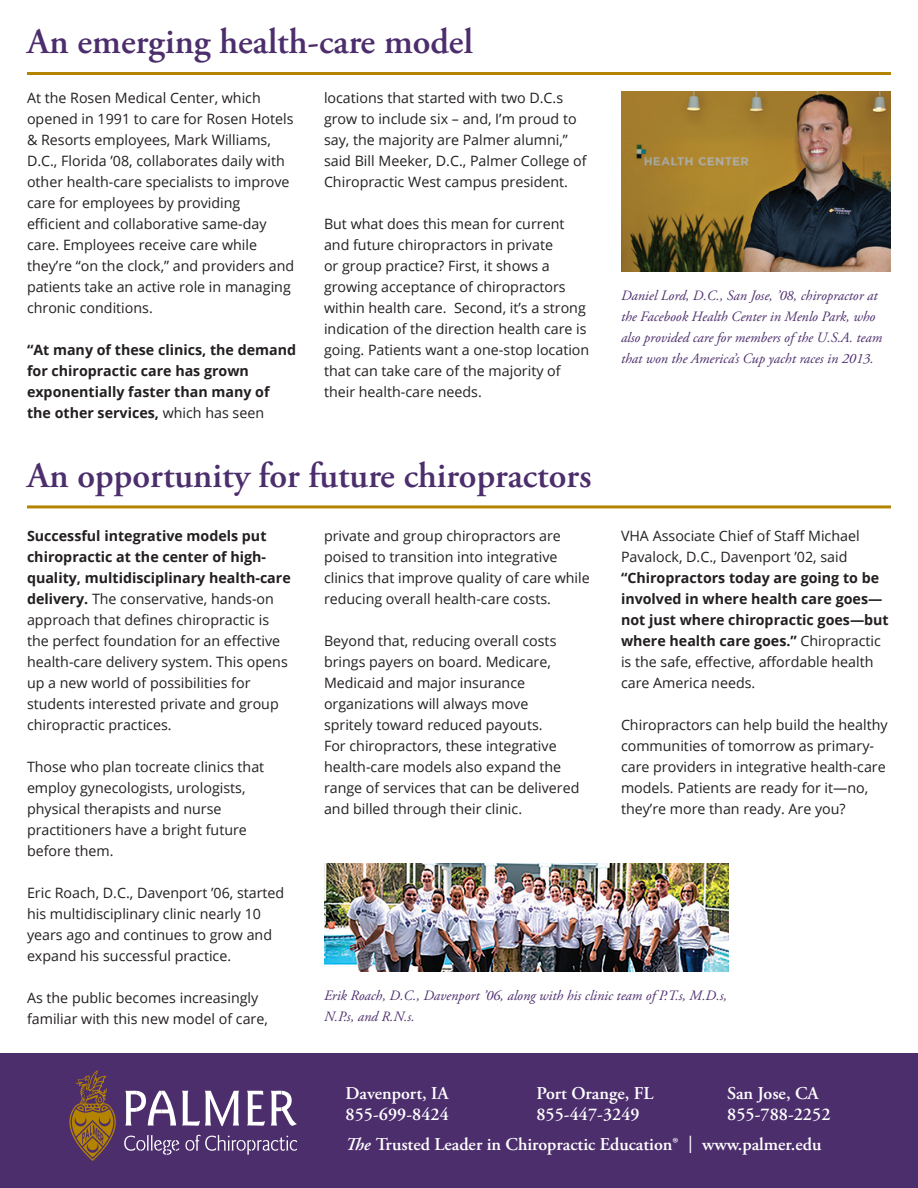
<style>
.page{position:relative;width:918px;height:1188px;background:#fff}
.page>*{position:absolute;margin:0;border:0;box-sizing:border-box;transform-origin:0 0}
.Heading_2{font:600 36px "Adobe Garamond Pro";color:#4d2e6d}
.Body{font:600 36px "Adobe Garamond Pro";color:#4d2e6d}
.Contact_Info{font:600 18px "Adobe Garamond Pro";color:#fff}
.Body-2{font:14.25px/21px "Open Sans";color:#231f20}
.t1{font:italic 14.25px/21px "Adobe Garamond Pro";color:#4d2e6d}
.Body-3{font:700 14.25px/21px "Open Sans";color:#231f20}
.s1{font-weight:400}
.s2{font-weight:700}
.s3{font-style:italic}
.s4{font-family:"Open Sans";font-weight:300;font-size:24px}
</style>
<div class="page">
<div style="left:0;top:1053px;width:918px;height:135px;background:#4d2e6d"></div>
<svg style="left:69px;top:1070px;width:228px;height:91px"></svg>
<hr style="left:27px;top:72px;width:864px;height:3px;background:#b48300">
<hr style="left:27px;top:505px;width:864px;height:3px;background:#b48300">
<img style="left:621px;top:92px;width:270px;height:179px">
<img style="left:324px;top:863px;width:405px;height:108px">
<p class="Body" style="left:27px;top:21px;width:448px">An emerging health-care model</p>
<p class="Body-2" style="left:27px;top:87px;width:268px">At the Rosen Medical Center, which opened in 1991 to care for Rosen Hotels &amp; Resorts employees, Mark Williams, D.C., Florida ’08, collaborates daily with other health-care specialists to improve care for employees by providing</p>
<p class="Body-2" style="left:27px;top:213px;width:269px">efficient and collaborative same-day care. Employees receive care while they’re “on the clock,” and providers and patients take an active role in managing chronic conditions.</p>
<p class="Body-3" style="left:27px;top:339px;width:271px">“At many of these clinics, the demand for chiropractic care has grown</p>
<p class="Body-3" style="left:27px;top:381px;width:244px">exponentially faster than many of</p>
<p class="Body-3" style="left:27px;top:402px;width:239px">the other services, <span class="s1">which has seen</span></p>
<p class="Body-2" style="left:324px;top:87px;width:264px">locations that started with two D.C.s grow to include six – and, I’m proud to say, the majority are Palmer alumni,” said Bill Meeker, D.C., Palmer College of</p>
<p class="Body-2" style="left:324px;top:171px;width:246px">Chiropractic West campus president.</p>
<p class="Body-2" style="left:324px;top:213px;width:242px">But what does this mean for current and future chiropractors in private</p>
<p class="Body-2" style="left:324px;top:255px;width:267px">or group practice? First, it shows a growing acceptance of chiropractors within health care. Second, it’s a strong indication of the direction health care is going. Patients want a one-stop location that can take care of the majority of their health-care needs.</p>
<p class="Heading_2" style="left:27px;top:455px;width:566px">An opportunity for future chiropractors</p>
<p class="t1" style="left:621px;top:286px;width:263px">Daniel Lord, D.C., San Jose, ’08, chiropractor at the Facebook Health Center in Menlo Park, who also provided care for members of the U.S.A. team that won the America’s Cup yacht races in 2013.</p>
<p class="Body-3" style="left:27px;top:525px;width:241px">Successful integrative models put</p>
<p class="Body-3" style="left:27px;top:546px;width:241px">chiropractic at the center of high-</p>
<p class="Body-2" style="left:27px;top:567px;width:265px"><span class="s2">quality, multidisciplinary health-care delivery.</span> The conservative, hands-on approach that defines chiropractic is the perfect foundation for an effective health-care delivery system. This opens up a new world of possibilities for students interested private and group</p>
<p class="Body-2" style="left:27px;top:714px;width:146px">chiropractic practices.</p>
<p class="Body-2" style="left:27px;top:756px;width:239px">Those who plan tocreate clinics that</p>
<p class="Body-2" style="left:27px;top:777px;width:220px">employ gynecologists, urologists,</p>
<p class="Body-2" style="left:27px;top:798px;width:196px">physical therapists and nurse</p>
<p class="Body-2" style="left:27px;top:819px;width:221px">practitioners have a bright future</p>
<p class="Body-2" style="left:27px;top:840px;width:88px">before them.</p>
<p class="Body-2" style="left:27px;top:882px;width:259px">Eric Roach, D.C., Davenport ’06, started his multidisciplinary clinic nearly 10 years ago and continues to grow and expand his successful practice.</p>
<p class="Body-2" style="left:27px;top:987px;width:233px">As the public becomes increasingly</p>
<p class="Body-2" style="left:27px;top:1008px;width:242px">familiar with this new model of care,</p>
<p class="Body-2" style="left:324px;top:525px;width:238px">private and group chiropractors are poised to transition into integrative</p>
<p class="Body-2" style="left:324px;top:567px;width:267px">clinics that improve quality of care while reducing overall health-care costs.</p>
<p class="Body-2" style="left:324px;top:630px;width:234px">Beyond that, reducing overall costs brings payers on board. Medicare,</p>
<p class="Body-2" style="left:324px;top:672px;width:206px">Medicaid and major insurance organizations will always move</p>
<p class="Body-2" style="left:324px;top:714px;width:220px">spritely toward reduced payouts.</p>
<p class="Body-2" style="left:324px;top:735px;width:257px">For chiropractors, these integrative health-care models also expand the range of services that can be delivered and billed through their clinic.</p>
<p class="Body-2" style="left:621px;top:525px;width:269px">VHA Associate Chief of Staff Michael Pavalock, D.C., Davenport ’02, said <span class="s2">“Chiropractors today are going to be involved in where health care goes— not just where chiropractic goes—but where health care goes.”</span> Chiropractic is the safe, effective, affordable health care America needs.</p>
<p class="Body-2" style="left:621px;top:714px;width:268px">Chiropractors can help build the healthy communities of tomorrow as primary-</p>
<p class="Body-2" style="left:621px;top:756px;width:266px">care providers in integrative health-care models. Patients are ready for it—no, they’re more than ready. Are you?</p>
<p class="t1" style="left:324px;top:986px;width:404px">Erik Roach, D.C., Davenport ’06, along with his clinic team of P.T.s, M.D.s,<br>N.P.s, and R.N.s.</p>
<p class="Contact_Info" style="left:346px;top:1083px;width:105px">Davenport, IA</p>
<p class="Contact_Info" style="left:346px;top:1104px;width:105px">855-699-8424</p>
<p class="Contact_Info" style="left:536px;top:1083px;width:119px">Port Orange, FL</p>
<p class="Contact_Info" style="left:536px;top:1104px;width:105px">855-447-3249</p>
<p class="Contact_Info" style="left:727px;top:1083px;width:93px">San Jose, CA</p>
<p class="Contact_Info" style="left:727px;top:1104px;width:105px">855-788-2252</p>
<p class="Contact_Info" style="left:346px;top:1134px;width:477px"><span class="s3">The</span> Trusted Leader in Chiropractic Education® <span class="s4">I</span> www.palmer.edu</p>
</div>
